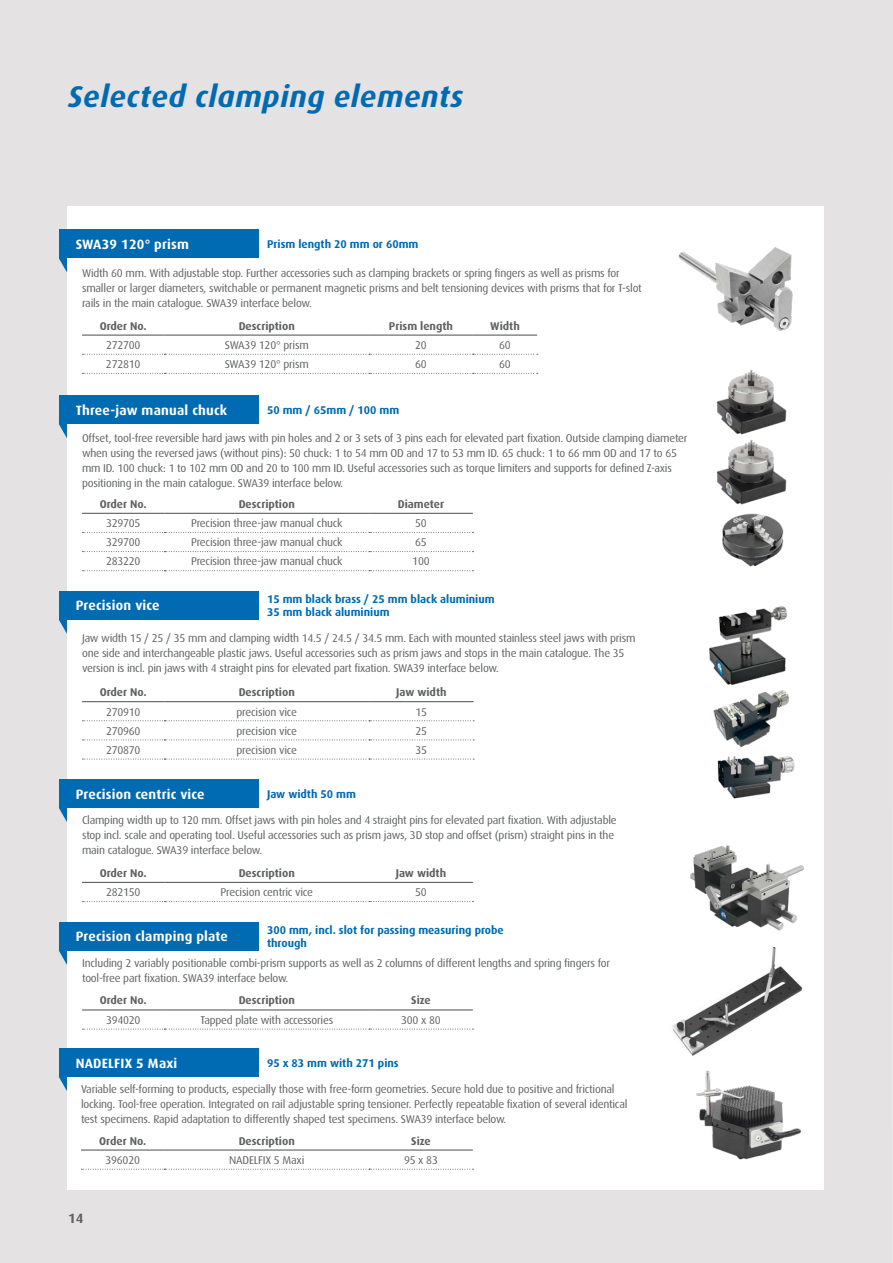
<style>
.page{position:relative;width:893px;height:1263px;background:#e4e2e2}
.page>*{position:absolute;margin:0;border:0;box-sizing:border-box;transform-origin:0 0}
.t1{font:italic 700 30px "Dax Pro";letter-spacing:.02em;color:#006ab3}
.t2{font:700 13.5px "Dax Pro";letter-spacing:.015em;color:#fff}
.t3{font:700 13.5px "Dax Pro";color:#5f6062}
.t4{font:11.25px/15px "Dax Pro";letter-spacing:-.02em;color:#5f6062}
.t5{font:700 11.25px/13.5px "Dax Pro";color:#006ab3}
.t6{font:700 11.25px "Dax Pro";color:#5f6062}
</style>
<div class="page">
<div style="left:67px;top:206px;width:757px;height:983px;background:#fff"></div>
<img style="left:672px;top:947px;width:131px;height:109px">
<img style="left:717px;top:370px;width:70px;height:65px">
<img style="left:717px;top:440px;width:70px;height:65px">
<img style="left:678px;top:247px;width:115px;height:84px">
<img style="left:713px;top:690px;width:76px;height:57px">
<img style="left:717px;top:755px;width:78px;height:44px">
<img style="left:709px;top:606px;width:79px;height:79px">
<img style="left:696px;top:1070px;width:105px;height:90px">
<img style="left:690px;top:845px;width:114px;height:86px">
<img style="left:722px;top:513px;width:62px;height:54px">
<hr style="left:82px;top:334px;width:82px;height:2px;background:#5f6062">
<hr style="left:164px;top:334px;width:205px;height:2px;background:#5f6062">
<hr style="left:369px;top:334px;width:104px;height:2px;background:#5f6062">
<hr style="left:473px;top:334px;width:64px;height:2px;background:#5f6062">
<svg style="left:82px;top:354px;width:456px;height:1px"></svg>
<svg style="left:82px;top:373px;width:456px;height:1px"></svg>
<hr style="left:82px;top:513px;width:82px;height:1px;background:#5f6062">
<hr style="left:164px;top:513px;width:205px;height:1px;background:#5f6062">
<hr style="left:369px;top:513px;width:104px;height:1px;background:#5f6062">
<svg style="left:82px;top:532px;width:391px;height:1px"></svg>
<svg style="left:82px;top:551px;width:391px;height:1px"></svg>
<svg style="left:82px;top:570px;width:391px;height:1px"></svg>
<hr style="left:82px;top:701px;width:82px;height:1px;background:#5f6062">
<hr style="left:164px;top:701px;width:205px;height:1px;background:#5f6062">
<hr style="left:369px;top:701px;width:105px;height:1px;background:#5f6062">
<svg style="left:82px;top:720px;width:392px;height:1px"></svg>
<svg style="left:82px;top:739px;width:392px;height:1px"></svg>
<svg style="left:82px;top:759px;width:392px;height:1px"></svg>
<hr style="left:82px;top:882px;width:82px;height:1px;background:#5f6062">
<hr style="left:164px;top:882px;width:205px;height:1px;background:#5f6062">
<hr style="left:369px;top:882px;width:104px;height:1px;background:#5f6062">
<svg style="left:82px;top:901px;width:391px;height:1px"></svg>
<hr style="left:82px;top:1009px;width:82px;height:1px;background:#5f6062">
<hr style="left:164px;top:1009px;width:205px;height:1px;background:#5f6062">
<hr style="left:369px;top:1009px;width:104px;height:1px;background:#5f6062">
<svg style="left:82px;top:1029px;width:391px;height:1px"></svg>
<svg style="left:59px;top:424px;width:8px;height:14px"></svg>
<div style="left:59px;top:395px;width:200px;height:29px;background:#006ab3"></div>
<svg style="left:59px;top:619px;width:8px;height:15px"></svg>
<div style="left:59px;top:591px;width:200px;height:28px;background:#006ab3"></div>
<svg style="left:59px;top:807px;width:8px;height:15px"></svg>
<div style="left:59px;top:779px;width:200px;height:28px;background:#006ab3"></div>
<svg style="left:59px;top:258px;width:8px;height:14px"></svg>
<div style="left:59px;top:230px;width:200px;height:28px;background:#006ab3"></div>
<svg style="left:59px;top:950px;width:8px;height:15px"></svg>
<div style="left:59px;top:922px;width:200px;height:28px;background:#006ab3"></div>
<hr style="left:81px;top:1149px;width:83px;height:1px;background:#5f6062">
<hr style="left:164px;top:1149px;width:205px;height:1px;background:#5f6062">
<hr style="left:369px;top:1149px;width:104px;height:1px;background:#5f6062">
<svg style="left:81px;top:1169px;width:392px;height:1px"></svg>
<svg style="left:59px;top:1076px;width:8px;height:15px"></svg>
<div style="left:59px;top:1048px;width:200px;height:28px;background:#006ab3"></div>
<h1 class="t1" style="left:68px;top:77px;width:397px">Selected clamping elements</h1>
<p class="t2" style="left:76px;top:236px;width:115px">SWA39 120° prism</p>
<p class="t5" style="left:267px;top:237px;width:153px">Prism length 20 mm or 60mm</p>
<p class="t4" style="left:82px;top:265px;width:561px">Width 60 mm. With adjustable stop. Further accessories such as clamping brackets or spring fingers as well as prisms for smaller or larger diameters, switchable or permanent magnetic prisms and belt tensioning devices with prisms that for T-slot rails in the main catalogue. SWA39 interface below.</p>
<p class="t6" style="left:100px;top:318px;width:49px">Order No.</p>
<p class="t6" style="left:239px;top:318px;width:58px">Description</p>
<p class="t6" style="left:389px;top:318px;width:66px">Prism length</p>
<p class="t6" style="left:490px;top:318px;width:31px">Width</p>
<p class="t4" style="left:106px;top:337px;width:36px">272700</p>
<p class="t4" style="left:225px;top:337px;width:85px">SWA39 120° prism</p>
<p class="t4" style="left:415px;top:337px;width:13px">20</p>
<p class="t4" style="left:499px;top:337px;width:13px">60</p>
<p class="t4" style="left:106px;top:356px;width:36px">272810</p>
<p class="t4" style="left:225px;top:356px;width:85px">SWA39 120° prism</p>
<p class="t4" style="left:415px;top:356px;width:13px">60</p>
<p class="t4" style="left:499px;top:356px;width:13px">60</p>
<p class="t2" style="left:76px;top:401px;width:153px">Three-jaw manual chuck</p>
<p class="t5" style="left:267px;top:403px;width:134px">50 mm / 65mm / 100 mm</p>
<p class="t4" style="left:82px;top:431px;width:607px">Offset, tool-free reversible hard jaws with pin holes and 2 or 3 sets of 3 pins each for elevated part fixation. Outside clamping diameter when using the reversed jaws (without pins): 50 chuck: 1 to 54 mm OD and 17 to 53 mm ID. 65 chuck: 1 to 66 mm OD and 17 to 65 mm ID. 100 chuck: 1 to 102 mm OD and 20 to 100 mm ID. Useful accessories such as torque limiters and supports for defined Z-axis positioning in the main catalogue. SWA39 interface below.</p>
<p class="t6" style="left:100px;top:497px;width:49px">Order No.</p>
<p class="t6" style="left:239px;top:497px;width:58px">Description</p>
<p class="t6" style="left:398px;top:497px;width:48px">Diameter</p>
<p class="t4" style="left:106px;top:516px;width:36px">329705</p>
<p class="t4" style="left:191px;top:516px;width:153px">Precision three-jaw manual chuck</p>
<p class="t4" style="left:415px;top:516px;width:13px">50</p>
<p class="t4" style="left:106px;top:535px;width:36px">329700</p>
<p class="t4" style="left:191px;top:535px;width:153px">Precision three-jaw manual chuck</p>
<p class="t4" style="left:415px;top:535px;width:13px">65</p>
<p class="t4" style="left:106px;top:554px;width:36px">283220</p>
<p class="t4" style="left:191px;top:554px;width:153px">Precision three-jaw manual chuck</p>
<p class="t4" style="left:412px;top:554px;width:19px">100</p>
<p class="t2" style="left:76px;top:597px;width:85px">Precision vice</p>
<p class="t5" style="left:267px;top:592px;width:229px">15 mm black brass / 25 mm black aluminium<br>35 mm black aluminium</p>
<p class="t4" style="left:82px;top:630px;width:555px">Jaw width 15 / 25 / 35 mm and clamping width 14.5 / 24.5 / 34.5 mm. Each with mounted stainless steel jaws with prism one side and interchangeable plastic jaws. Useful accessories such as prism jaws and stops in the main catalogue. The 35 version is incl. pin jaws with 4 straight pins for elevated part fixation. SWA39 interface below.</p>
<p class="t6" style="left:100px;top:685px;width:49px">Order No.</p>
<p class="t6" style="left:239px;top:685px;width:58px">Description</p>
<p class="t6" style="left:396px;top:685px;width:52px">Jaw width</p>
<p class="t4" style="left:106px;top:704px;width:36px">270910</p>
<p class="t4" style="left:237px;top:704px;width:62px">precision vice</p>
<p class="t4" style="left:415px;top:704px;width:13px">15</p>
<p class="t4" style="left:106px;top:723px;width:36px">270960</p>
<p class="t4" style="left:237px;top:723px;width:62px">precision vice</p>
<p class="t4" style="left:415px;top:723px;width:13px">25</p>
<p class="t4" style="left:106px;top:742px;width:36px">270870</p>
<p class="t4" style="left:237px;top:742px;width:62px">precision vice</p>
<p class="t4" style="left:415px;top:742px;width:13px">35</p>
<p class="t2" style="left:76px;top:785px;width:130px">Precision centric vice</p>
<p class="t5" style="left:267px;top:787px;width:90px">Jaw width 50 mm</p>
<p class="t4" style="left:82px;top:812px;width:536px">Clamping width up to 120 mm. Offset jaws with pin holes and 4 straight pins for elevated part fixation. With adjustable stop incl. scale and operating tool. Useful accessories such as prism jaws, 3D stop and offset (prism) straight pins in the main catalogue. SWA39 interface below.</p>
<p class="t6" style="left:100px;top:866px;width:49px">Order No.</p>
<p class="t6" style="left:239px;top:866px;width:58px">Description</p>
<p class="t6" style="left:396px;top:866px;width:52px">Jaw width</p>
<p class="t4" style="left:106px;top:885px;width:36px">282150</p>
<p class="t4" style="left:221px;top:885px;width:94px">Precision centric vice</p>
<p class="t4" style="left:415px;top:885px;width:13px">50</p>
<p class="t5" style="left:267px;top:923px;width:238px">300 mm, incl. slot for passing measuring probe through</p>
<p class="t2" style="left:76px;top:928px;width:154px">Precision clamping plate</p>
<p class="t4" style="left:82px;top:955px;width:529px">Including 2 variably positionable combi-prism supports as well as 2 columns of different lengths and spring fingers for tool-free part fixation. SWA39 interface below.</p>
<p class="t6" style="left:100px;top:993px;width:49px">Order No.</p>
<p class="t6" style="left:239px;top:993px;width:58px">Description</p>
<p class="t6" style="left:411px;top:993px;width:21px">Size</p>
<p class="t4" style="left:106px;top:1012px;width:36px">394020</p>
<p class="t4" style="left:200px;top:1012px;width:134px">Tapped plate with accessories</p>
<p class="t4" style="left:401px;top:1012px;width:41px">300 x 80</p>
<p class="t2" style="left:76px;top:1054px;width:103px">NADELFIX 5 Maxi</p>
<p class="t5" style="left:267px;top:1056px;width:133px">95 x 83 mm with 271 pins</p>
<p class="t4" style="left:81px;top:1081px;width:548px">Variable self-forming to products, especially those with free-form geometries. Secure hold due to positive and frictional locking. Tool-free operation. Integrated on rail adjustable spring tensioner. Perfectly repeatable fixation of several identical test specimens. Rapid adaptation to differently shaped test specimens. SWA39 interface below.</p>
<p class="t6" style="left:99px;top:1133px;width:49px">Order No.</p>
<p class="t6" style="left:239px;top:1133px;width:58px">Description</p>
<p class="t6" style="left:411px;top:1133px;width:21px">Size</p>
<p class="t4" style="left:105px;top:1152px;width:36px">396020</p>
<p class="t4" style="left:229px;top:1152px;width:77px">NADELFIX 5 Maxi</p>
<p class="t4" style="left:404px;top:1152px;width:35px">95 x 83</p>
<p class="t3" style="left:68px;top:1210px;width:17px">14</p>
</div>
